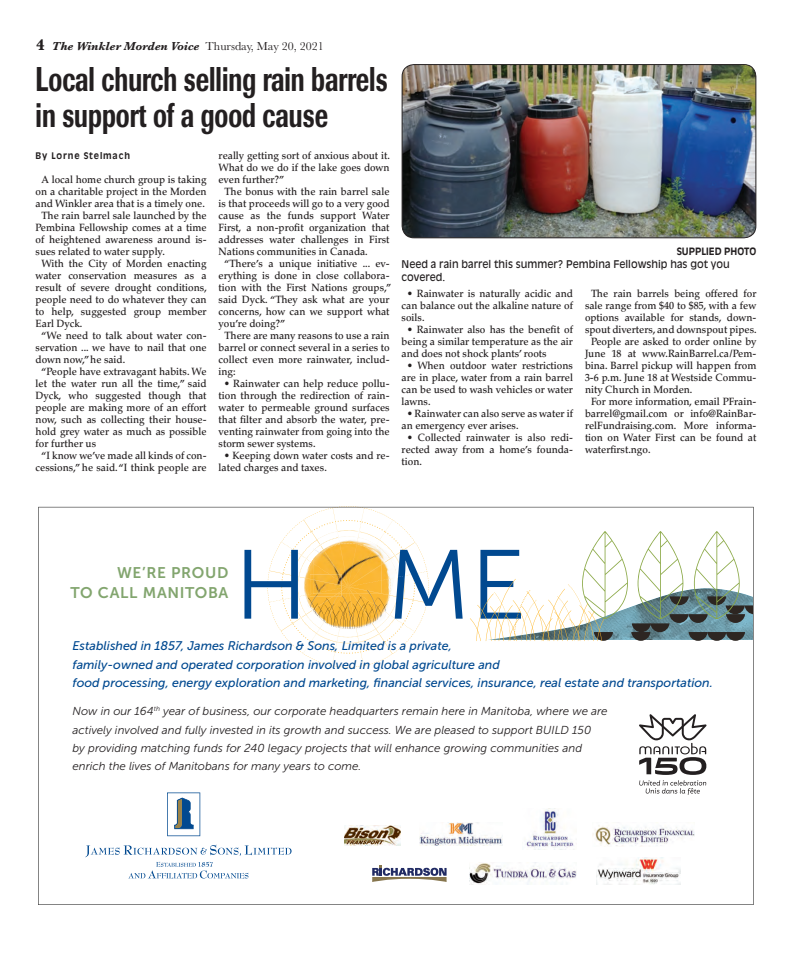
<style>
.page{position:relative;width:792px;height:972px;background:#fff}
.page>*{position:absolute;margin:0;border:0;box-sizing:border-box;transform-origin:0 0}
.t1{font:97.9px "Museo Sans 300";color:#014990}
.t2{font:500 34px/36px "Imago";color:#231f20;scale:.7 1}
.t3{font:15.4px/19.7px "Museo Sans 700";letter-spacing:.04em;color:#82a56e;text-align:right}
.t4{font:italic 12.5px/18.3px "Museo Sans 500";color:#014990}
.t5{font:italic 700 12px "Baskerville";color:#231f20}
.t6{font:italic 11.5px/18.3px "Museo Sans 300";color:#231f20}
.t7{font:500 10.5px/12px "Palatino";color:#231f20;text-align:justify;scale:.95 1}
.t8{font:10.5px/12.6px "Antique Olive";color:#231f20;scale:.95 1}
.t9{font:700 10px "Antique Olive";color:#231f20;scale:.95 1}
.t10{font:700 9px "Antique Olive";letter-spacing:.1em;color:#231f20;scale:.95 1}
.s1{font-style:normal;font-size:16px}
.s2{font-weight:400;font-style:normal}
</style>
<div class="page">
<svg style="left:38px;top:507px;width:716px;height:398px"></svg>
<img style="left:402px;top:64px;width:354px;height:174px">
<img style="left:325px;top:544px;width:59px;height:19px">
<img style="left:384px;top:563px;width:19px;height:16px">
<img style="left:330px;top:593px;width:10px;height:30px">
<p class="t5" style="left:36px;top:42px;width:289px"><span class="s1">4</span> The Winkler Morden Voice <span class="s2">Thursday, May 20, 2021</span></p>
<p class="t2" style="left:36px;top:65px;width:504px">Local church selling rain barrels in support of a good cause</p>
<p class="t10" style="left:36px;top:152px;width:101px">By Lorne Stelmach</p>
<p class="t7" style="left:42px;top:174px;width:175px">A local home church group is taking</p>
<p class="t7" style="left:36px;top:186px;width:181px">on a charitable project in the Morden</p>
<p class="t7" style="left:36px;top:198px;width:180px">and Winkler area that is a timely one.</p>
<p class="t7" style="left:42px;top:210px;width:175px">The rain barrel sale launched by the</p>
<p class="t7" style="left:36px;top:222px;width:182px">Pembina Fellowship comes at a time</p>
<p class="t7" style="left:36px;top:234px;width:181px">of heightened awareness around is-</p>
<p class="t7" style="left:36px;top:246px;width:138px">sues related to water supply.</p>
<p class="t7" style="left:42px;top:258px;width:175px">With the City of Morden enacting</p>
<p class="t7" style="left:36px;top:270px;width:182px">water conservation measures as a</p>
<p class="t7" style="left:36px;top:282px;width:182px">result of severe drought conditions,</p>
<p class="t7" style="left:36px;top:294px;width:181px">people need to do whatever they can</p>
<p class="t7" style="left:36px;top:306px;width:181px">to help, suggested group member</p>
<p class="t7" style="left:36px;top:318px;width:51px">Earl Dyck.</p>
<p class="t7" style="left:42px;top:330px;width:175px">“We need to talk about water con-</p>
<p class="t7" style="left:36px;top:342px;width:181px">servation ... we have to nail that one</p>
<p class="t7" style="left:36px;top:354px;width:96px">down now,” he said.</p>
<p class="t7" style="left:42px;top:366px;width:175px">“People have extravagant habits. We</p>
<p class="t7" style="left:36px;top:378px;width:181px">let the water run all the time,” said</p>
<p class="t7" style="left:36px;top:390px;width:182px">Dyck, who suggested though that</p>
<p class="t7" style="left:36px;top:402px;width:181px">people are making more of an effort</p>
<p class="t7" style="left:36px;top:414px;width:181px">now, such as collecting their house-</p>
<p class="t7" style="left:36px;top:426px;width:181px">hold grey water as much as possible</p>
<p class="t7" style="left:36px;top:438px;width:65px">for further us</p>
<p class="t7" style="left:42px;top:450px;width:175px">“I know we’ve made all kinds of con-</p>
<p class="t7" style="left:36px;top:462px;width:182px">cessions,” he said. “I think people are</p>
<p class="t7" style="left:219px;top:151px;width:182px">really getting sort of anxious about it.</p>
<p class="t7" style="left:219px;top:163px;width:182px">What do we do if the lake goes down</p>
<p class="t7" style="left:219px;top:175px;width:70px">even further?”</p>
<p class="t7" style="left:225px;top:187px;width:175px">The bonus with the rain barrel sale</p>
<p class="t7" style="left:219px;top:199px;width:181px">is that proceeds will go to a very good</p>
<p class="t7" style="left:219px;top:211px;width:181px">cause as the funds support Water</p>
<p class="t7" style="left:219px;top:223px;width:181px">First, a non-profit organization that</p>
<p class="t7" style="left:219px;top:235px;width:181px">addresses water challenges in First</p>
<p class="t7" style="left:219px;top:247px;width:159px">Nations communities in Canada.</p>
<p class="t7" style="left:225px;top:259px;width:175px">“There’s a unique initiative ... ev-</p>
<p class="t7" style="left:219px;top:271px;width:181px">erything is done in close collabora-</p>
<p class="t7" style="left:219px;top:283px;width:183px">tion with the First Nations groups,”</p>
<p class="t7" style="left:219px;top:295px;width:181px">said Dyck. “They ask what are your</p>
<p class="t7" style="left:219px;top:307px;width:182px">concerns, how can we support what</p>
<p class="t7" style="left:219px;top:319px;width:72px">you’re doing?”</p>
<p class="t7" style="left:225px;top:331px;width:175px">There are many reasons to use a rain</p>
<p class="t7" style="left:219px;top:343px;width:182px">barrel or connect several in a series to</p>
<p class="t7" style="left:219px;top:355px;width:181px">collect even more rainwater, includ-</p>
<p class="t7" style="left:219px;top:367px;width:19px">ing:</p>
<p class="t7" style="left:219px;top:379px;width:182px;text-indent:6px">• Rainwater can help reduce pollu&shy;tion through the redirection of rain&shy;water to permeable ground surfaces that filter and absorb the water, pre&shy;venting rainwater from going into the storm sewer systems.</p>
<p class="t7" style="left:219px;top:451px;width:181px;text-indent:6px">• Keeping down water costs and re&shy;lated charges and taxes.</p>
<p class="t9" style="left:677px;top:248px;width:85px">SUPPLIED PHOTO</p>
<p class="t8" style="left:402px;top:259px;width:347px">Need a rain barrel this summer? Pembina Fellowship has got you covered.</p>
<p class="t7" style="left:402px;top:289px;width:182px;text-indent:6px">• Rainwater is naturally acidic and can balance out the alkaline nature of soils.</p>
<p class="t7" style="left:402px;top:325px;width:182px;text-indent:6px">• Rainwater also has the benefit of being a similar temperature as the air and does not shock plants’ roots</p>
<p class="t7" style="left:402px;top:361px;width:182px;text-indent:6px">• When outdoor water restrictions are in place, water from a rain barrel can be used to wash vehicles or water lawns.</p>
<p class="t7" style="left:402px;top:409px;width:182px;text-indent:6px">• Rainwater can also serve as water if an emergency ever arises.</p>
<p class="t7" style="left:402px;top:433px;width:182px;text-indent:6px">• Collected rainwater is also redi&shy;rected away from a home’s founda&shy;tion.</p>
<p class="t7" style="left:591px;top:289px;width:176px">The rain barrels being offered for</p>
<p class="t7" style="left:585px;top:301px;width:182px">sale range from $40 to $85, with a few</p>
<p class="t7" style="left:585px;top:313px;width:182px">options available for stands, down-</p>
<p class="t7" style="left:585px;top:325px;width:182px">spout diverters, and downspout pipes.</p>
<p class="t7" style="left:591px;top:337px;width:176px">People are asked to order online by</p>
<p class="t7" style="left:585px;top:349px;width:182px">June 18 at www.RainBarrel.ca/Pem-</p>
<p class="t7" style="left:585px;top:361px;width:182px">bina. Barrel pickup will happen from</p>
<p class="t7" style="left:585px;top:373px;width:182px">3-6 p.m. June 18 at Westside Commu-</p>
<p class="t7" style="left:585px;top:385px;width:115px">nity Church in Morden.</p>
<p class="t7" style="left:591px;top:397px;width:176px">For more information, email PFrain-</p>
<p class="t7" style="left:585px;top:409px;width:182px">barrel@gmail.com or info@RainBar-</p>
<p class="t7" style="left:585px;top:421px;width:182px">relFundraising.com. More informa-</p>
<p class="t7" style="left:585px;top:433px;width:182px">tion on Water First can be found at</p>
<p class="t7" style="left:585px;top:445px;width:71px">waterfirst.ngo.</p>
<p class="t3" style="left:70px;top:563px;width:160px">WE’RE PROUD<br>TO CALL MANITOBA</p>
<p class="t1" style="left:234px;top:528px;width:293px">H ME</p>
<p class="t4" style="left:73px;top:638px;width:642px">Established in 1857, James Richardson &amp; Sons, Limited is a private,<br>family-owned and operated corporation involved in global agriculture and<br>food processing, energy exploration and marketing, financial services, insurance, real estate and transportation.</p>
<p class="t6" style="left:73px;top:703px;width:537px">Now in our 164<sup>th</sup> year of business, our corporate headquarters remain here in Manitoba, where we are actively involved and fully invested in its growth and success. We are pleased to support BUILD 150<br>by providing matching funds for 240 legacy projects that will enhance growing communities and enrich the lives of Manitobans for many years to come.</p>
</div>
